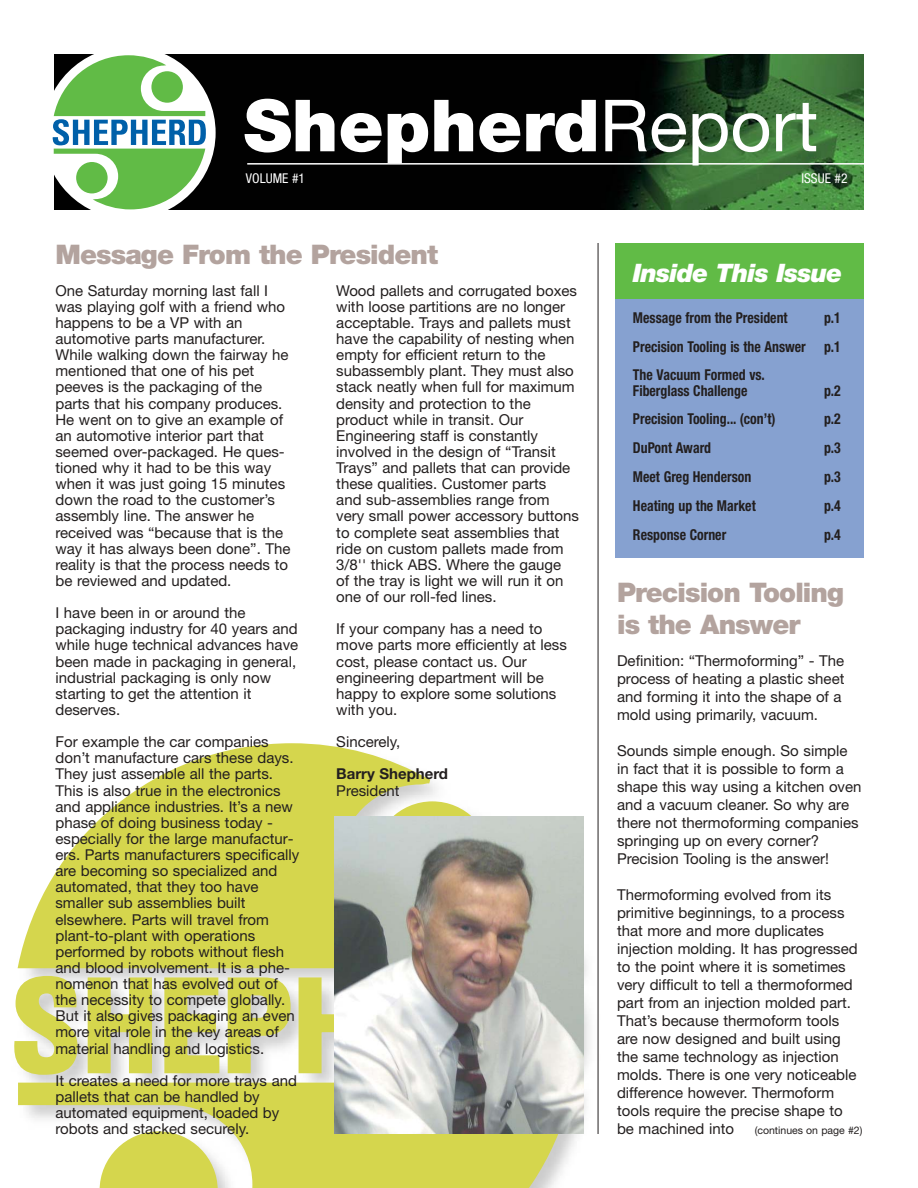
<style>
.page{position:relative;width:918px;height:1188px;background:#fff}
.page>*{position:absolute;margin:0;border:0;box-sizing:border-box;transform-origin:0 0}
.t1{font:900 72px "Helvetica Neue";color:#fff}
.t2{font:900 27px/31.5px "Helvetica Neue";letter-spacing:-.035em;color:#b3a39e}
.t3{font:italic 900 25.5px "Helvetica Neue";letter-spacing:-.035em;color:#fff}
.t4{font:15px/16.2px "Helvetica Neue";color:#231f1f}
.t5{font:700 condensed 15px/28.8px "Helvetica Neue";color:#231f1f;text-align:justify;scale:.92 1}
.t6{font:700 15px "Helvetica Neue";color:#231f1f}
.t7{font:condensed 13.5px "Helvetica Neue";color:#fff}
.t8{font:10.5px "Helvetica Neue";color:#231f1f}
.s1{font-weight:400}
</style>
<div class="page">
<img style="left:27px;top:721px;width:571px;height:416px">
<svg style="left:17px;top:741px;width:558px;height:229px;fill:#d5d64d"></svg>
<svg style="left:14px;top:974px;width:321px;height:103px;background:#dcdc8d"></svg>
<svg style="left:18px;top:1081px;width:558px;height:107px;fill:#d5d64d"></svg>
<img style="left:54px;top:54px;width:810px;height:155px">
<hr style="left:247px;top:163px;width:617px;height:2px;background:#fff">
<div style="left:616px;top:243px;width:248px;height:315px;background:#86a1d0"></div>
<hr style="left:598px;top:243px;width:1px;height:891px;background:#231f1f">
<img style="left:335px;top:817px;width:248px;height:317px">
<div style="left:43px;top:46px;width:173px;height:173px;background:#fff;border-radius:50%"></div>
<svg style="left:52px;top:55px;width:154px;height:154px"></svg>
<div style="left:616px;top:243px;width:248px;height:55px;background:#61bb46"></div>
<h1 class="t1" style="left:244px;top:100px;width:576px">Shepherd<span class="s1">Report</span></h1>
<p class="t7" style="left:246px;top:174px;width:61px">VOLUME #1</p>
<p class="t7" style="left:801px;top:174px;width:48px">ISSUE #2</p>
<h2 class="t2" style="left:56px;top:241px;width:384px">Message From the President</h2>
<p class="t4" style="left:56px;top:284px;width:236px">One Saturday morning last fall I was playing golf with a friend who happens to be a VP with an automotive parts manufacturer.<br>While walking down the fairway he mentioned that one of his pet peeves is the packaging of the parts that his company produces.<br>He went on to give an example of an automotive interior part that seemed over-packaged. He ques&shy;tioned why it had to be this way when it was just going 15 minutes down the road to the customer’s assembly line. The answer he received was “because that is the way it has always been done”. The reality is that the process needs to be reviewed and updated.</p>
<p class="t4" style="left:56px;top:606px;width:244px">I have been in or around the packaging industry for 40 years and while huge technical advances have been made in packaging in general, industrial packaging is only now starting to get the attention it deserves.</p>
<p class="t4" style="left:56px;top:735px;width:245px">For example the car companies don’t manufacture cars these days.<br>They just assemble all the parts.<br>This is also true in the electronics and appliance industries. It’s a new phase of doing business today - especially for the large manufactur&shy;ers. Parts manufacturers specifically are becoming so specialized and automated, that they too have smaller sub assemblies built elsewhere. Parts will travel from plant-to-plant with operations performed by robots without flesh and blood involvement. It is a phe&shy;nomenon that has evolved out of the necessity to compete globally.<br>But it also gives packaging an even more vital role in the key areas of material handling and logistics.</p>
<p class="t4" style="left:56px;top:1074px;width:243px">It creates a need for more trays and pallets that can be handled by automated equipment, loaded by robots and stacked securely.</p>
<p class="t4" style="left:336px;top:284px;width:244px">Wood pallets and corrugated boxes with loose partitions are no longer acceptable. Trays and pallets must have the capability of nesting when empty for efficient return to the subassembly plant. They must also stack neatly when full for maximum density and protection to the product while in transit. Our<br>Engineering staff is constantly involved in the design of “Transit<br>Trays” and pallets that can provide these qualities. Customer parts<br>and sub-assemblies range from very small power accessory buttons to complete seat assemblies that ride on custom pallets made from<br>3/8'' thick ABS. Where the gauge<br>of the tray is light we will run it on one of our roll-fed lines.</p>
<p class="t4" style="left:336px;top:622px;width:232px">If your company has a need to move parts more efficiently at less cost, please contact us. Our engineering department will be happy to explore some solutions with you.</p>
<p class="t4" style="left:336px;top:735px;width:66px">Sincerely,</p>
<p class="t6" style="left:336px;top:769px;width:113px">Barry Shepherd</p>
<p class="t4" style="left:336px;top:784px;width:65px">President</p>
<h3 class="t3" style="left:633px;top:263px;width:211px">Inside This Issue</h3>
<p class="t5" style="left:633px;top:304px;width:170px">Message from the President</p>
<p class="t5" style="left:633px;top:304px;width:227px;text-indent:191px">p.1<br>Precision Tooling is the Answer p.1<br>The Vacuum Formed vs.</p>
<p class="t5" style="left:633px;top:377px;width:126px">Fiberglass Challenge</p>
<p class="t5" style="left:824px;top:377px;width:20px">p.2</p>
<p class="t5" style="left:633px;top:406px;width:156px">Precision Tooling... (con’t)</p>
<p class="t5" style="left:824px;top:406px;width:20px">p.2</p>
<p class="t5" style="left:633px;top:435px;width:86px">DuPont Award</p>
<p class="t5" style="left:824px;top:435px;width:20px">p.3</p>
<p class="t5" style="left:633px;top:464px;width:130px">Meet Greg Henderson</p>
<p class="t5" style="left:824px;top:464px;width:20px">p.3</p>
<p class="t5" style="left:633px;top:492px;width:135px">Heating up the Market</p>
<p class="t5" style="left:824px;top:492px;width:20px">p.4</p>
<p class="t5" style="left:633px;top:521px;width:103px">Response Corner</p>
<p class="t5" style="left:824px;top:521px;width:20px">p.4</p>
<h2 class="t2" style="left:617px;top:579px;width:229px">Precision Tooling is the Answer</h2>
<p class="t4" style="left:617px;top:653px;width:229px;line-height:18px">Definition: “Thermoforming” - The process of heating a plastic sheet and forming it into the shape of a mold using primarily, vacuum.</p>
<p class="t4" style="left:617px;top:743px;width:246px;line-height:18px">Sounds simple enough. So simple in fact that it is possible to form a shape this way using a kitchen oven and a vacuum cleaner. So why are there not thermoforming companies springing up on every corner?<br>Precision Tooling is the answer!</p>
<p class="t4" style="left:617px;top:887px;width:242px;line-height:18px">Thermoforming evolved from its primitive beginnings, to a process that more and more duplicates injection molding. It has progressed to the point where it is sometimes very difficult to tell a thermoformed part from an injection molded part.<br>That’s because thermoform tools are now designed and built using the same technology as injection molds. There is one very noticeable difference however. Thermoform tools require the precise shape to be machined into</p>
<p class="t8" style="left:755px;top:1126px;width:109px">(continues on page #2)</p>
</div>
